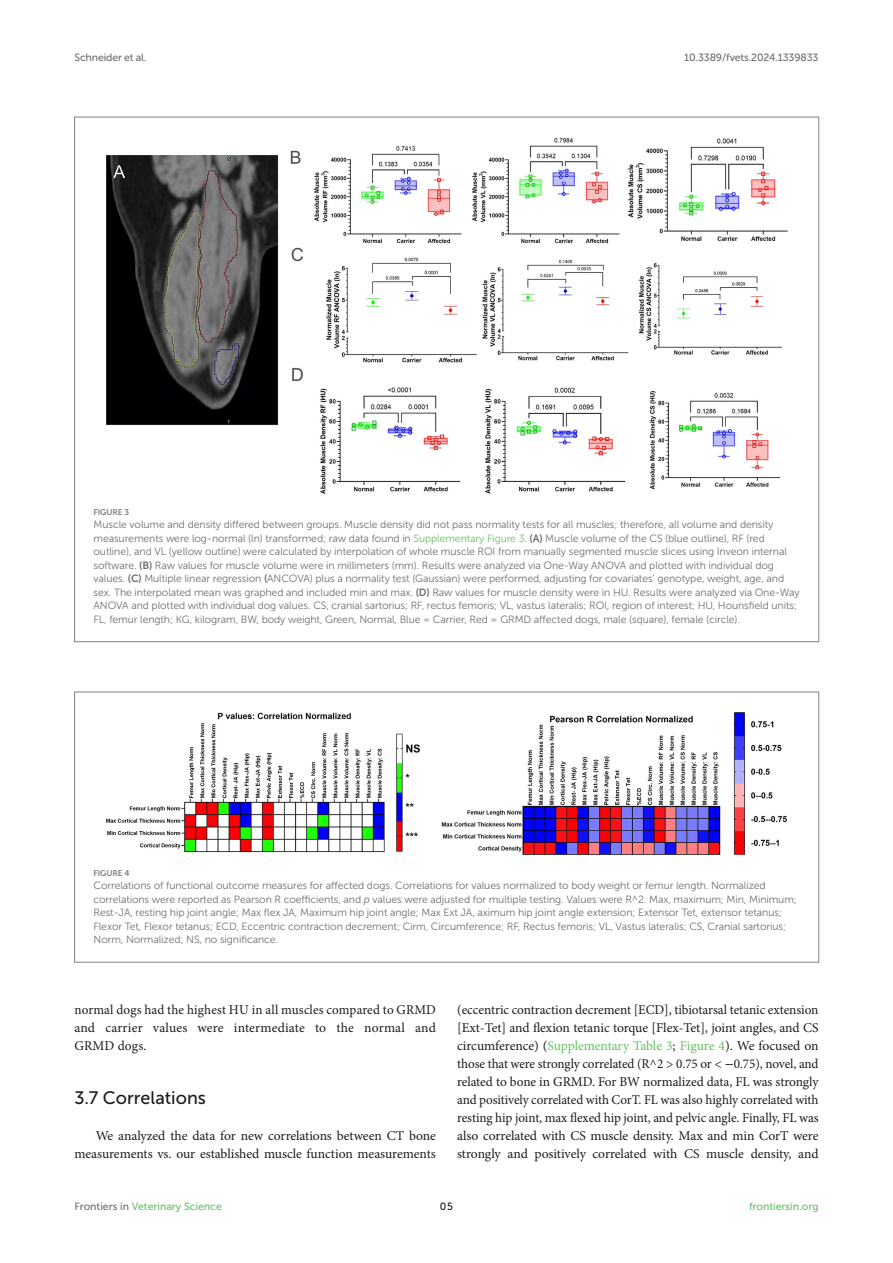
<style>
.page{position:relative;width:893px;height:1263px;background:#fff}
.page>*{position:absolute;margin:0;border:0;box-sizing:border-box;transform-origin:0 0}
.HEAD_2{font:18px "Museo Sans 500";color:#1b1c1b}
.TEXT{font:13.5px/18px "Minion Pro";letter-spacing:-.005em;color:#1b1c1b;text-align:justify}
.FIG_LEG{font:10.5px/13.5px "Museo Sans 300";letter-spacing:-.01em;color:#706f70}
.t1{font:10.5px "Museo Sans 500";color:#65c161}
.t2{font:10.5px "Museo Sans 500";letter-spacing:-.015em;color:#706f70}
.t3{font:10.5px "Museo Sans 500";color:#1b1c1b}
.FIG_HD{font:8.25px "Museo Sans 700";letter-spacing:-.01em;color:#7e7f7f}
.s1{color:#65c161}
.s2{font-family:"Museo Sans 700"}
.s3{font-style:italic}
.s4{font-family:"STIX General"}
.s5{color:#706f70}
</style>
<div class="page">
<img style="left:106px;top:137px;width:682px;height:357px">
<img style="left:106px;top:712px;width:681px;height:143px">
<p class="t2" style="left:74px;top:51px;width:74px">Schneider et al.</p>
<p class="t2" style="left:684px;top:51px;width:136px">10.3389/fvets.2024.1339833</p>
<p class="FIG_HD" style="left:94px;top:507px;width:37px">FIGURE 3</p>
<p class="FIG_LEG" style="left:94px;top:518px;width:708px">Muscle volume and density differed between groups. Muscle density did not pass normality tests for all muscles; therefore, all volume and density measurements were log-normal (ln) transformed; raw data found in <span class="s1">Supplementary Figure 3</span>. <span class="s2">(A)</span> Muscle volume of the CS (blue outline), RF (red outline), and VL (yellow outline) were calculated by interpolation of whole muscle ROI from manually segmented muscle slices using Inveon internal software. <span class="s2">(B)</span> Raw values for muscle volume were in millimeters (mm). Results were analyzed via One-Way ANOVA and plotted with individual dog values. <span class="s2">(C)</span> Multiple linear regression <span class="s2">(</span>ANCOVA) plus a normality test (Gaussian) were performed, adjusting for covariates’ genotype, weight, age, and sex. The interpolated mean was graphed and included min and max. <span class="s2">(D)</span> Raw values for muscle density were in HU. Results were analyzed via One-Way ANOVA and plotted with individual dog values. CS, cranial sartorius; RF, rectus femoris; VL, vastus lateralis; ROI, region of interest; HU, Hounsfield units; FL, femur length; KG, kilogram, BW, body weight, Green, Normal, Blue = Carrier, Red = GRMD affected dogs, male (square), female (circle).</p>
<p class="FIG_HD" style="left:94px;top:868px;width:37px">FIGURE 4</p>
<p class="FIG_LEG" style="left:94px;top:879px;width:705px">Correlations of functional outcome measures for affected dogs. Correlations for values normalized to body weight or femur length. Normalized correlations were reported as Pearson R coefficients, and <span class="s3">p</span> values were adjusted for multiple testing. Values were R^2. Max, maximum; Min, Minimum; Rest-JA, resting hip joint angle; Max flex JA, Maximum hip joint angle; Max Ext JA, aximum hip joint angle extension; Extensor Tet, extensor tetanus; Flexor Tet, Flexor tetanus; ECD, Eccentric contraction decrement; Cirm, Circumference; RF, Rectus femoris; VL, Vastus lateralis; CS, Cranial sartorius; Norm, Normalized; NS, no significance.</p>
<p class="TEXT" style="left:74px;top:1001px;width:363px">normal dogs had the highest HU in all muscles compared to GRMD and carrier values were intermediate to the normal and GRMD dogs.</p>
<p class="HEAD_2" style="left:74px;top:1088px;width:133px">3.7 Correlations</p>
<p class="TEXT" style="left:74px;top:1127px;width:363px;text-align:right">We analyzed the data for new correlations between CT bone measurements vs. our established muscle function measurements</p>
<p class="TEXT" style="left:457px;top:1001px;width:363px">(eccentric contraction decrement [ECD], tibiotarsal tetanic extension [Ext-Tet] and flexion tetanic torque [Flex-Tet], joint angles, and CS circumference) (<span class="s1">Supplementary Table 3</span>; <span class="s1">Figure 4</span>). We focused on those that were strongly correlated (R^2 &gt; 0.75 or &lt; <span class="s4">−</span>0.75), novel, and related to bone in GRMD. For BW normalized data, FL was strongly and positively correlated with CorT. FL was also highly correlated with resting hip joint, max flexed hip joint, and pelvic angle. Finally, FL was also correlated with CS muscle density. Max and min CorT were strongly and positively correlated with CS muscle density, and</p>
<p class="t1" style="left:74px;top:1200px;width:149px"><span class="s5">Frontiers in</span> Veterinary Science</p>
<p class="t3" style="left:440px;top:1200px;width:14px">05</p>
<p class="t1" style="left:749px;top:1200px;width:71px">frontiersin.org</p>
</div>
